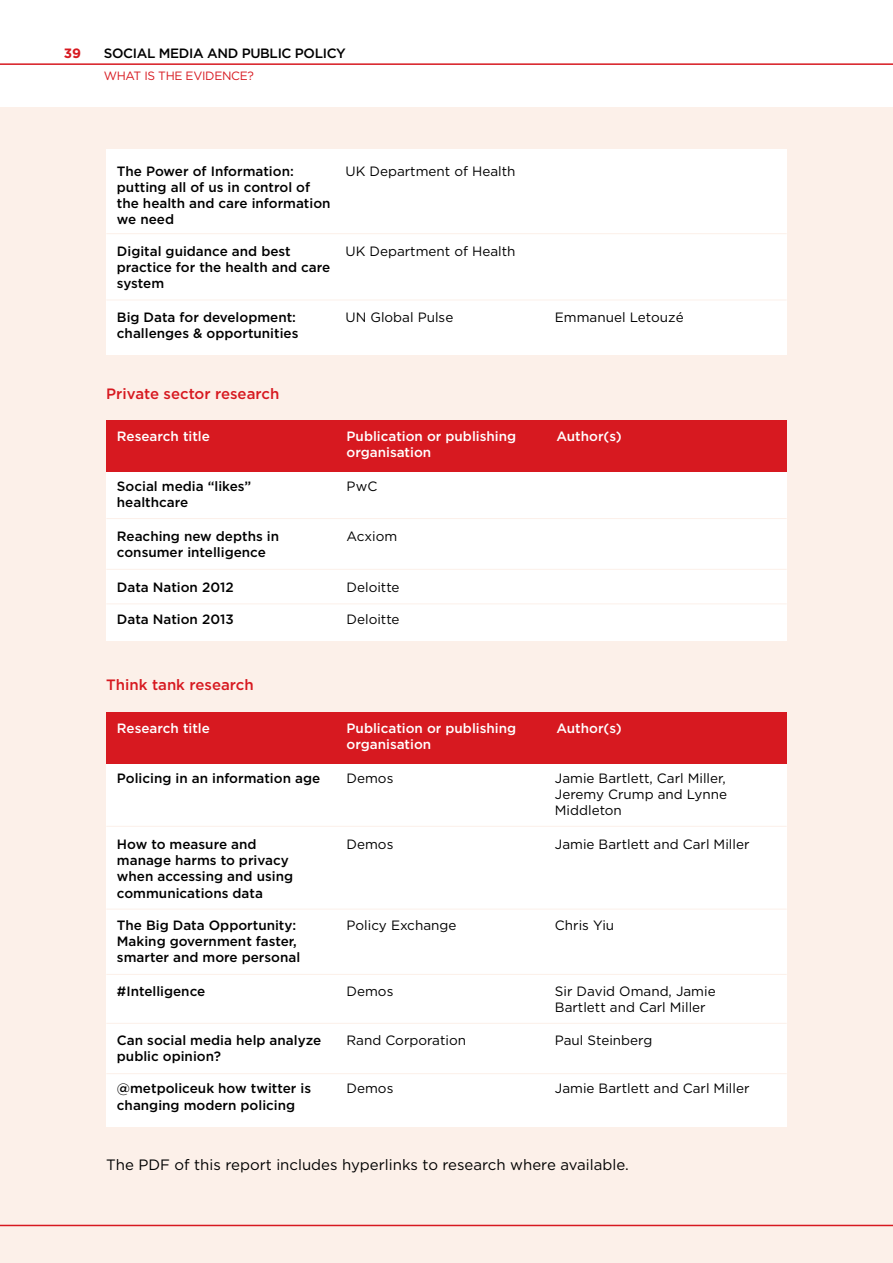
<style>
.page{position:relative;width:893px;height:1263px;background:#fff}
.page>*{position:absolute;margin:0;border:0;box-sizing:border-box;transform-origin:0 0}
.t1{font:15px "Gotham HTF";color:#000}
.t2{font:500 15px "Gotham HTF";color:#d71920}
.t3{font:500 13.5px/16.2px "Gotham HTF";color:#000}
.t4{font:13.5px/16.2px "Gotham HTF";color:#000;text-align:justify}
.t5{font:500 13.5px "Gotham HTF";color:#fff}
.t6{font:500 13.5px "Gotham HTF";letter-spacing:-.025em;color:#000}
.t7{font:700 13.5px "Gotham HTF";color:#d71920}
.t8{font:12px "Gotham HTF";letter-spacing:-.025em;color:#d71920}
</style>
<div class="page">
<div style="left:0;top:92px;width:893px;height:1171px;background:#fcf0e9"></div>
<div style="left:0;top:0;width:893px;height:106px;background:#fff"></div>
<hr style="left:0;top:1225px;width:893px;height:1px;background:#d71920">
<hr style="left:0;top:63px;width:893px;height:2px;background:#d71920">
<div style="left:106px;top:149px;width:681px;height:205px;background:#fff"></div>
<div style="left:106px;top:420px;width:681px;height:221px;background:#fff"></div>
<div style="left:106px;top:712px;width:681px;height:415px;background:#fff"></div>
<div style="left:106px;top:420px;width:681px;height:51px;background:#d71920"></div>
<div style="left:106px;top:712px;width:681px;height:51px;background:#d71920"></div>
<hr style="left:106px;top:233px;width:681px;height:1px;background:#fcf0e9">
<hr style="left:106px;top:300px;width:681px;height:1px;background:#fcf0e9">
<hr style="left:106px;top:518px;width:681px;height:1px;background:#fcf0e9">
<hr style="left:106px;top:826px;width:681px;height:1px;background:#fcf0e9">
<hr style="left:106px;top:909px;width:681px;height:1px;background:#fcf0e9">
<hr style="left:106px;top:974px;width:681px;height:1px;background:#fcf0e9">
<hr style="left:106px;top:1023px;width:681px;height:1px;background:#fcf0e9">
<hr style="left:106px;top:1073px;width:681px;height:1px;background:#fcf0e9">
<hr style="left:106px;top:569px;width:681px;height:1px;background:#fcf0e9">
<hr style="left:106px;top:604px;width:681px;height:1px;background:#fcf0e9">
<p class="t7" style="left:64px;top:45px;width:19px">39</p>
<p class="t6" style="left:104px;top:46px;width:244px">SOCIAL MEDIA AND PUBLIC POLICY</p>
<p class="t8" style="left:104px;top:69px;width:152px">WHAT IS THE EVIDENCE?</p>
<p class="t3" style="left:117px;top:163px;width:215px">The Power of Information: putting all of us in control of the health and care information we need</p>
<p class="t3" style="left:117px;top:243px;width:215px">Digital guidance and best practice for the health and care system</p>
<p class="t3" style="left:117px;top:308px;width:183px">Big Data for development: challenges &amp; opportunities</p>
<p class="t4" style="left:345px;top:163px;width:172px">UK Department of Health</p>
<p class="t4" style="left:345px;top:243px;width:172px">UK Department of Health</p>
<p class="t4" style="left:345px;top:309px;width:109px">UN Global Pulse</p>
<p class="t4" style="left:555px;top:309px;width:130px">Emmanuel Letouzé</p>
<p class="t2" style="left:106px;top:385px;width:174px">Private sector research</p>
<p class="t5" style="left:117px;top:428px;width:95px">Research title</p>
<p class="t5" style="left:347px;top:428px;width:171px">Publication or publishing</p>
<p class="t5" style="left:556px;top:428px;width:67px">Author(s)</p>
<p class="t5" style="left:347px;top:445px;width:86px">organisation</p>
<p class="t3" style="left:117px;top:478px;width:136px">Social media “likes” healthcare</p>
<p class="t3" style="left:117px;top:527px;width:164px">Reaching new depths in consumer intelligence</p>
<p class="t3" style="left:117px;top:578px;width:118px">Data Nation 2012</p>
<p class="t3" style="left:117px;top:610px;width:118px">Data Nation 2013</p>
<p class="t2" style="left:106px;top:676px;width:149px">Think tank research</p>
<p class="t4" style="left:347px;top:478px;width:32px">PwC</p>
<p class="t4" style="left:347px;top:527px;width:52px">Acxiom</p>
<p class="t4" style="left:347px;top:579px;width:55px">Deloitte</p>
<p class="t4" style="left:347px;top:610px;width:55px">Deloitte</p>
<p class="t5" style="left:117px;top:720px;width:95px">Research title</p>
<p class="t5" style="left:347px;top:720px;width:171px">Publication or publishing</p>
<p class="t5" style="left:556px;top:720px;width:67px">Author(s)</p>
<p class="t5" style="left:347px;top:736px;width:86px">organisation</p>
<p class="t3" style="left:117px;top:769px;width:205px">Policing in an information age</p>
<p class="t3" style="left:117px;top:836px;width:178px">How to measure and manage harms to privacy when accessing and using communications data</p>
<p class="t3" style="left:117px;top:916px;width:185px">The Big Data Opportunity:<br>Making government faster, smarter and more personal</p>
<p class="t3" style="left:117px;top:982px;width:90px">#Intelligence</p>
<p class="t3" style="left:117px;top:1031px;width:206px">Can social media help analyze public opinion?</p>
<p class="t3" style="left:117px;top:1080px;width:196px">@metpoliceuk how twitter is changing modern policing</p>
<p class="t4" style="left:347px;top:770px;width:48px">Demos</p>
<p class="t4" style="left:347px;top:836px;width:48px">Demos</p>
<p class="t4" style="left:347px;top:917px;width:111px">Policy Exchange</p>
<p class="t4" style="left:347px;top:982px;width:48px">Demos</p>
<p class="t4" style="left:347px;top:1031px;width:121px">Rand Corporation</p>
<p class="t4" style="left:347px;top:1080px;width:48px">Demos</p>
<p class="t4" style="left:555px;top:770px;width:174px">Jamie Bartlett, Carl Miller, Jeremy Crump and Lynne Middleton</p>
<p class="t4" style="left:555px;top:836px;width:196px">Jamie Bartlett and Carl Miller</p>
<p class="t4" style="left:555px;top:917px;width:61px">Chris Yiu</p>
<p class="t4" style="left:555px;top:982px;width:162px">Sir David Omand, Jamie<br>Bartlett and Carl Miller</p>
<p class="t4" style="left:555px;top:1031px;width:99px">Paul Steinberg</p>
<p class="t4" style="left:555px;top:1080px;width:196px">Jamie Bartlett and Carl Miller</p>
<p class="t1" style="left:106px;top:1156px;width:524px">The PDF of this report includes hyperlinks to research where available.</p>
</div>
